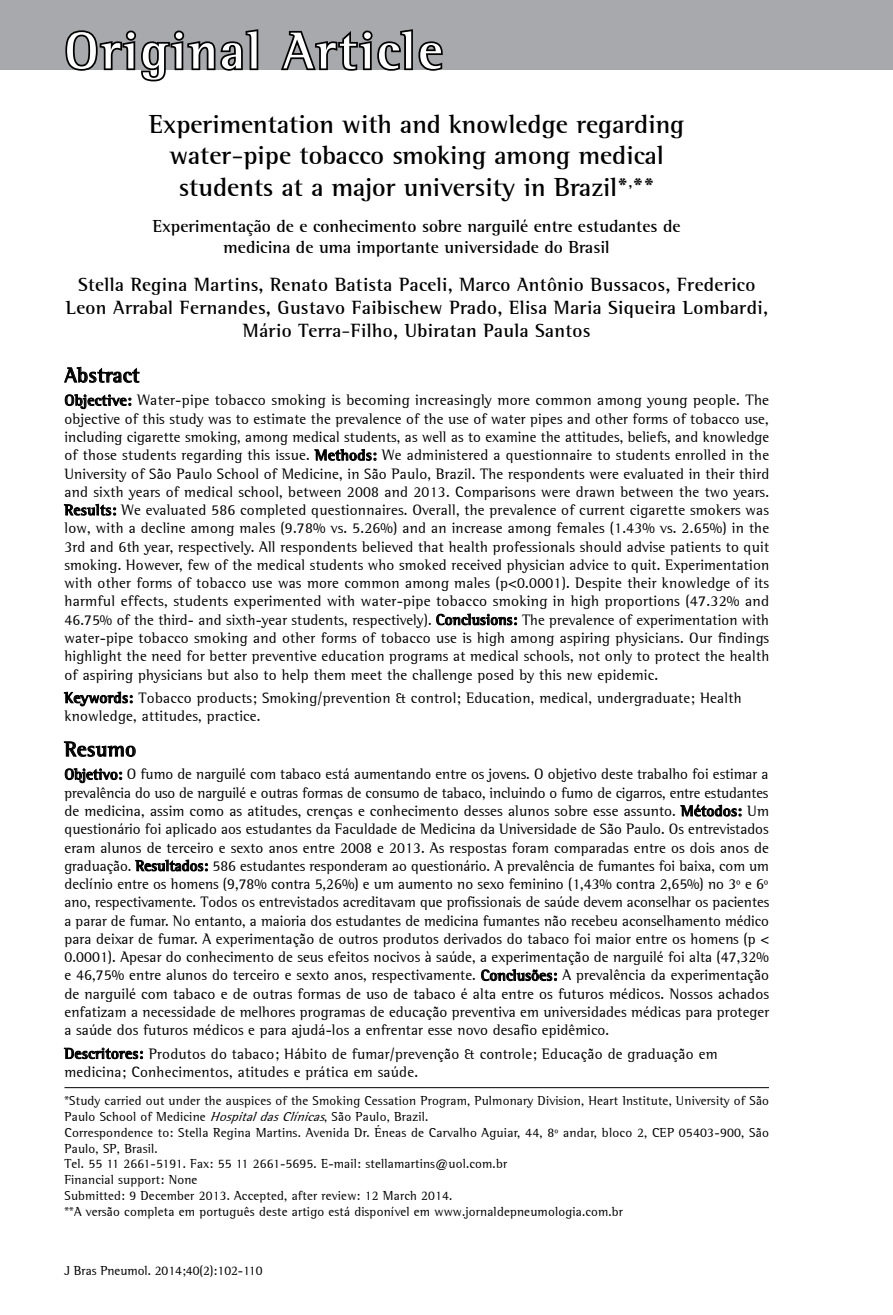
<style>
.page{position:relative;width:893px;height:1315px;background:#fff}
.page>*{position:absolute;margin:0;border:0;box-sizing:border-box;transform-origin:0 0}
.t1{font:700 52.5px "Libre Semi Serif S Si";letter-spacing:.05em;color:#fff}
.t2{font:700 26.25px/31.5px "Libre Semi Serif S Si";color:#000;text-align:center}
.t3{font:700 21px "Libre Semi Serif S Si";letter-spacing:.015em;color:#000}
.t4{font:700 19.25px/23.1px "Libre Semi Serif S Si";letter-spacing:.015em;color:#000;text-align:center}
.t5{font:700 17.5px/21px "Libre Semi Serif S Si";color:#000;text-align:center}
.t6{font:15.22px/18.2px "Libre Semi Serif S Si";letter-spacing:.015em;color:#000;text-align:justify}
.t7{font:13.12px/15.8px "Libre Semi Serif S Si";letter-spacing:.015em;color:#000}
.s1{font-weight:700}
.s2{font-style:italic}
</style>
<div class="page">
<div style="left:0;top:0;width:893px;height:70px;background:#a7a9ac"></div>
<svg style="left:65px;top:367px;width:74px;height:15px"></svg>
<svg style="left:65px;top:394px;width:66px;height:15px"></svg>
<svg style="left:315px;top:449px;width:61px;height:11px"></svg>
<svg style="left:64px;top:504px;width:52px;height:11px"></svg>
<svg style="left:437px;top:614px;width:80px;height:11px"></svg>
<svg style="left:64px;top:692px;width:69px;height:14px"></svg>
<svg style="left:64px;top:742px;width:71px;height:14px"></svg>
<svg style="left:65px;top:768px;width:57px;height:15px"></svg>
<svg style="left:681px;top:804px;width:60px;height:12px"></svg>
<svg style="left:135px;top:860px;width:73px;height:11px"></svg>
<svg style="left:481px;top:969px;width:76px;height:11px"></svg>
<svg style="left:64px;top:1048px;width:79px;height:10px"></svg>
<hr style="left:64px;top:1087px;width:705px;height:1px;background:#000">
<svg style="left:65px;top:29px;width:194px;height:53px"></svg>
<svg style="left:281px;top:29px;width:162px;height:42px"></svg>
<h1 class="t1" style="left:64px;top:19px;width:380px">Original Article</h1>
<h2 class="t2" style="left:149px;top:108px;width:537px">Experimentation with and knowledge regarding water-pipe tobacco smoking among medical students at a major university in Brazil*<sup>,</sup>**</h2>
<p class="t5" style="left:153px;top:215px;width:529px">Experimentação de e conhecimento sobre narguilé entre estudantes de medicina de uma importante universidade do Brasil</p>
<p class="t4" style="left:66px;top:273px;width:704px">Stella Regina Martins, Renato Batista Paceli, Marco Antônio Bussacos, Frederico<br>Leon Arrabal Fernandes, Gustavo Faibischew Prado, Elisa Maria Siqueira Lombardi,<br>Mário Terra-Filho, Ubiratan Paula Santos</p>
<h3 class="t3" style="left:64px;top:362px;width:77px">Abstract</h3>
<p class="t6" style="left:64px;top:391px;width:706px"><span class="s1">Objective:</span> Water-pipe tobacco smoking is becoming increasingly more common among young people. The objective of this study was to estimate the prevalence of the use of water pipes and other forms of tobacco use, including cigarette smoking, among medical students, as well as to examine the attitudes, beliefs, and knowledge of those students regarding this issue. <span class="s1">Methods:</span> We administered a questionnaire to students enrolled in the University of São Paulo School of Medicine, in São Paulo, Brazil. The respondents were evaluated in their third and sixth years of medical school, between 2008 and 2013. Comparisons were drawn between the two years.<br><span class="s1">Results:</span> We evaluated 586 completed questionnaires. Overall, the prevalence of current cigarette smokers was low, with a decline among males (9.78% vs. 5.26%) and an increase among females (1.43% vs. 2.65%) in the 3rd and 6th year, respectively. All respondents believed that health professionals should advise patients to quit smoking. However, few of the medical students who smoked received physician advice to quit. Experimentation with other forms of tobacco use was more common among males (p&lt;0.0001). Despite their knowledge of its harmful effects, students experimented with water-pipe tobacco smoking in high proportions (47.32% and 46.75% of the third- and sixth-year students, respectively). <span class="s1">Conclusions:</span> The prevalence of experimentation with water-pipe tobacco smoking and other forms of tobacco use is high among aspiring physicians. Our findings highlight the need for better preventive education programs at medical schools, not only to protect the health of aspiring physicians but also to help them meet the challenge posed by this new epidemic.</p>
<p class="t6" style="left:64px;top:688px;width:679px"><span class="s1">Keywords:</span> Tobacco products; Smoking/prevention &amp; control; Education, medical, undergraduate; Health knowledge, attitudes, practice.</p>
<h3 class="t3" style="left:64px;top:736px;width:73px">Resumo</h3>
<p class="t6" style="left:64px;top:765px;width:706px"><span class="s1">Objetivo:</span> O fumo de narguilé com tabaco está aumentando entre os jovens. O objetivo deste trabalho foi estimar a prevalência do uso de narguilé e outras formas de consumo de tabaco, incluindo o fumo de cigarros, entre estudantes de medicina, assim como as atitudes, crenças e conhecimento desses alunos sobre esse assunto. <span class="s1">Métodos:</span> Um questionário foi aplicado aos estudantes da Faculdade de Medicina da Universidade de São Paulo. Os entrevistados eram alunos de terceiro e sexto anos entre 2008 e 2013. As respostas foram comparadas entre os dois anos de graduação. <span class="s1">Resultados:</span> 586 estudantes responderam ao questionário. A prevalência de fumantes foi baixa, com um declínio entre os homens (9,78% contra 5,26%) e um aumento no sexo feminino (1,43% contra 2,65%) no 3º e 6º ano, respectivamente. Todos os entrevistados acreditavam que profissionais de saúde devem aconselhar os pacientes a parar de fumar. No entanto, a maioria dos estudantes de medicina fumantes não recebeu aconselhamento médico para deixar de fumar. A experimentação de outros produtos derivados do tabaco foi maior entre os homens (p &lt; 0.0001). Apesar do conhecimento de seus efeitos nocivos à saúde, a experimentação de narguilé foi alta (47,32% e 46,75% entre alunos do terceiro e sexto anos, respectivamente. <span class="s1">Conclusões:</span> A prevalência da experimentação de narguilé com tabaco e de outras formas de uso de tabaco é alta entre os futuros médicos. Nossos achados enfatizam a necessidade de melhores programas de educação preventiva em universidades médicas para proteger a saúde dos futuros médicos e para ajudá-los a enfrentar esse novo desafio epidêmico.</p>
<p class="t6" style="left:64px;top:1044px;width:654px"><span class="s1">Descritores:</span> Produtos do tabaco; Hábito de fumar/prevenção &amp; controle; Educação de graduação em medicina; Conhecimentos, atitudes e prática em saúde.</p>
<p class="t7" style="left:64px;top:1093px;width:706px">*Study carried out under the auspices of the Smoking Cessation Program, Pulmonary Division, Heart Institute, University of São Paulo School of Medicine <span class="s2">HospitaldasClínicas</span>, São Paulo, Brazil.<br>Correspondence to: Stella Regina Martins. Avenida Dr. Éneas de Carvalho Aguiar, 44, 8º andar, bloco 2, CEP 05403-900, São Paulo, SP, Brasil.<br>Tel. 55 11 2661-5191. Fax: 55 11 2661-5695. E-mail: stellamartins@uol.com.br<br>Financial support: None<br>Submitted: 9 December 2013. Accepted, after review: 12 March 2014.<br>**A versão completa em português deste artigo está disponível em www.jornaldepneumologia.com.br</p>
<p class="t7" style="left:64px;top:1263px;width:200px">J Bras Pneumol. 2014;40(2):102-110</p>
</div>
